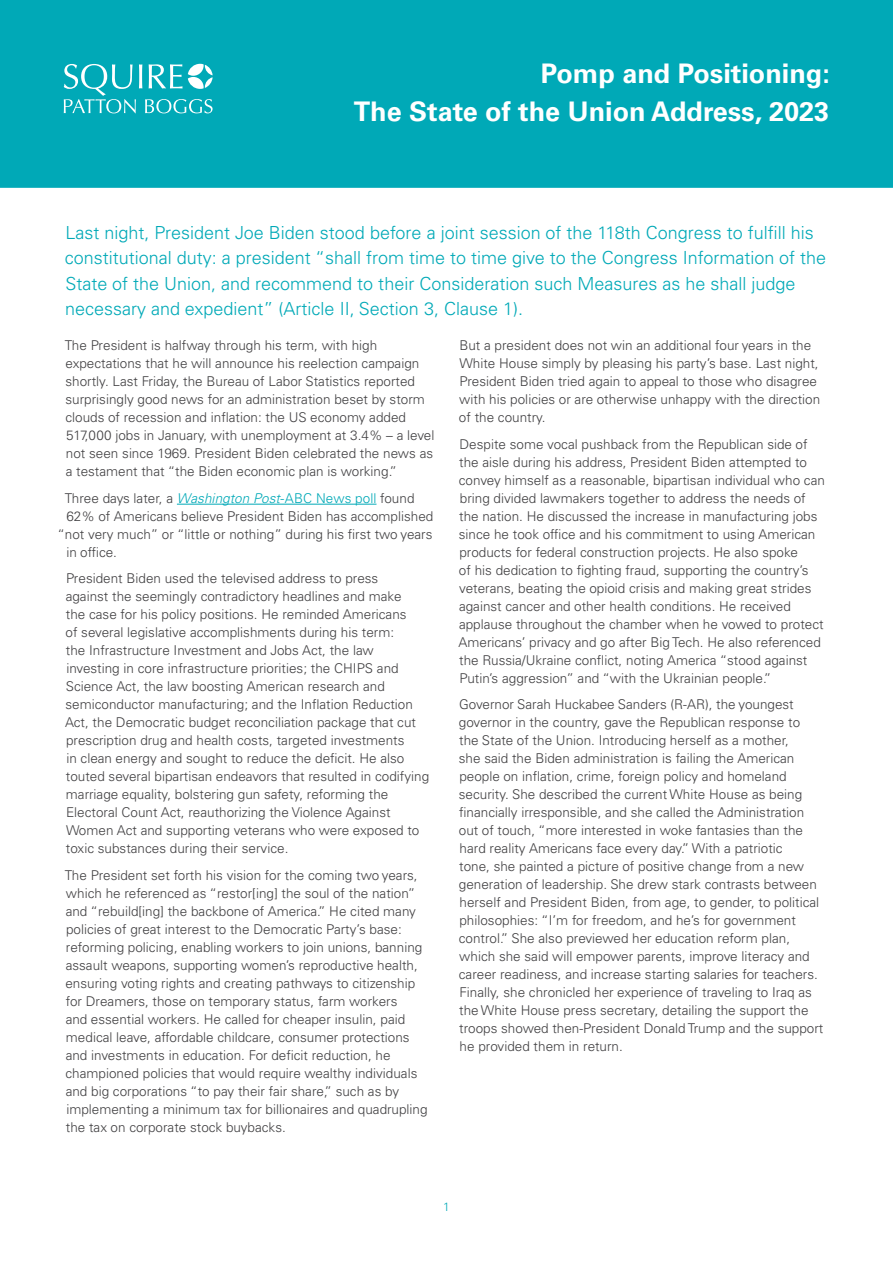
<style>
.page{position:relative;width:893px;height:1263px;background:#fff}
.page>*{position:absolute;margin:0;border:0;box-sizing:border-box;transform-origin:0 0}
.t1{font:700 27px/37.2px "Univers LTCYR 65";color:#fff;text-align:right}
.t2{font:300 18px/25.5px "Univers LTCYR 45";color:#00a9b7}
.t3{font:300 13.5px/18px "Univers LTCYR 45";color:#414042}
.t4{font:300 12px "Univers LTCYR 45";color:#00a9b7}
.s1{font-style:italic;color:#00a9b7}
.s2{color:#00a9b7}
</style>
<div class="page">
<div style="left:0;top:0;width:893px;height:188px;background:#00a9b7"></div>
<svg style="left:64px;top:64px;width:149px;height:49px;background:#38bcc6"></svg>
<hr style="left:177px;top:504px;width:199px;height:1px;background:#00a9b7">
<h1 class="t1" style="left:354px;top:54px;width:478px">Pomp and Positioning:<br>The State of the Union Address, 2023</h1>
<p class="t2" style="left:65px;top:219px;width:763px">Last night, President Joe Biden stood before a joint session of the 118th Congress to fulfill his constitutional duty: a president “shall from time to time give to the Congress Information of the State of the Union, and recommend to their Consideration such Measures as he shall judge necessary and expedient” (Article II, Section 3, Clause 1).</p>
<p class="t3" style="left:65px;top:336px;width:371px">The President is halfway through his term, with high expectations that he will announce his reelection campaign shortly. Last Friday, the Bureau of Labor Statistics reported surprisingly good news for an administration beset by storm clouds of recession and inflation: the US economy added 517,000 jobs in January, with unemployment at 3.4% – a level not seen since 1969. President Biden celebrated the news as a testament that “the Biden economic plan is working.”</p>
<p class="t3" style="left:65px;top:489px;width:351px">Three days later, a <span class="s1">Washington Post</span><span class="s2">-ABC News poll</span> found</p>
<p class="t3" style="left:66px;top:507px;width:368px">62% of Americans believe President Biden has accomplished</p>
<p class="t3" style="left:57px;top:525px;width:377px">“not very much” or “little or nothing” during his first two years</p>
<p class="t3" style="left:66px;top:543px;width:52px">in office.</p>
<p class="t3" style="left:65px;top:569px;width:365px">President Biden used the televised address to press<br>against the seemingly contradictory headlines and make<br>the case for his policy positions. He reminded Americans<br>of several legislative accomplishments during his term:<br>the Infrastructure Investment and Jobs Act, the law investing in core infrastructure priorities; the CHIPS and Science Act, the law boosting American research and semiconductor manufacturing; and the Inflation Reduction Act, the Democratic budget reconciliation package that cut prescription drug and health costs, targeted investments<br>in clean energy and sought to reduce the deficit. He also touted several bipartisan endeavors that resulted in codifying marriage equality, bolstering gun safety, reforming the Electoral Count Act, reauthorizing the Violence Against Women Act and supporting veterans who were exposed to toxic substances during their service.</p>
<p class="t3" style="left:65px;top:865px;width:364px">The President set forth his vision for the coming two years, which he referenced as “restor[ing] the soul of the nation” and “rebuild[ing] the backbone of America.” He cited many policies of great interest to the Democratic Party’s base: reforming policing, enabling workers to join unions, banning assault weapons, supporting women’s reproductive health, ensuring voting rights and creating pathways to citizenship for Dreamers, those on temporary status, farm workers<br>and essential workers. He called for cheaper insulin, paid medical leave, affordable childcare, consumer protections and investments in education. For deficit reduction, he championed policies that would require wealthy individuals and big corporations “to pay their fair share,” such as by implementing a minimum tax for billionaires and quadrupling the tax on corporate stock buybacks.</p>
<p class="t3" style="left:459px;top:336px;width:363px">But a president does not win an additional four years in the White House simply by pleasing his party’s base. Last night, President Biden tried again to appeal to those who disagree with his policies or are otherwise unhappy with the direction of the country.</p>
<p class="t3" style="left:458px;top:434px;width:368px">Despite some vocal pushback from the Republican side of the aisle during his address, President Biden attempted to convey himself as a reasonable, bipartisan individual who can bring divided lawmakers together to address the needs of the nation. He discussed the increase in manufacturing jobs since he took office and his commitment to using American products for federal construction projects. He also spoke<br>of his dedication to fighting fraud, supporting the country’s veterans, beating the opioid crisis and making great strides against cancer and other health conditions. He received applause throughout the chamber when he vowed to protect Americans’ privacy and go after Big Tech. He also referenced the Russia/Ukraine conflict, noting America “stood against Putin’s aggression” and “with the Ukrainian people.”</p>
<p class="t3" style="left:459px;top:695px;width:366px">Governor Sarah Huckabee Sanders (R-AR), the youngest governor in the country, gave the Republican response to<br>the State of the Union. Introducing herself as a mother,<br>she said the Biden administration is failing the American people on inflation, crime, foreign policy and homeland security. She described the current White House as being financially irresponsible, and she called the Administration out of touch, “more interested in woke fantasies than the hard reality Americans face every day.” With a patriotic<br>tone, she painted a picture of positive change from a new generation of leadership. She drew stark contrasts between herself and President Biden, from age, to gender, to political philosophies: “I’m for freedom, and he’s for government control.” She also previewed her education reform plan, which she said will empower parents, improve literacy and career readiness, and increase starting salaries for teachers.<br>Finally, she chronicled her experience of traveling to Iraq as the White House press secretary, detailing the support the troops showed then-President Donald Trump and the support he provided them in return.</p>
<p class="t4" style="left:443px;top:1199px;width:8px">1</p>
</div>
